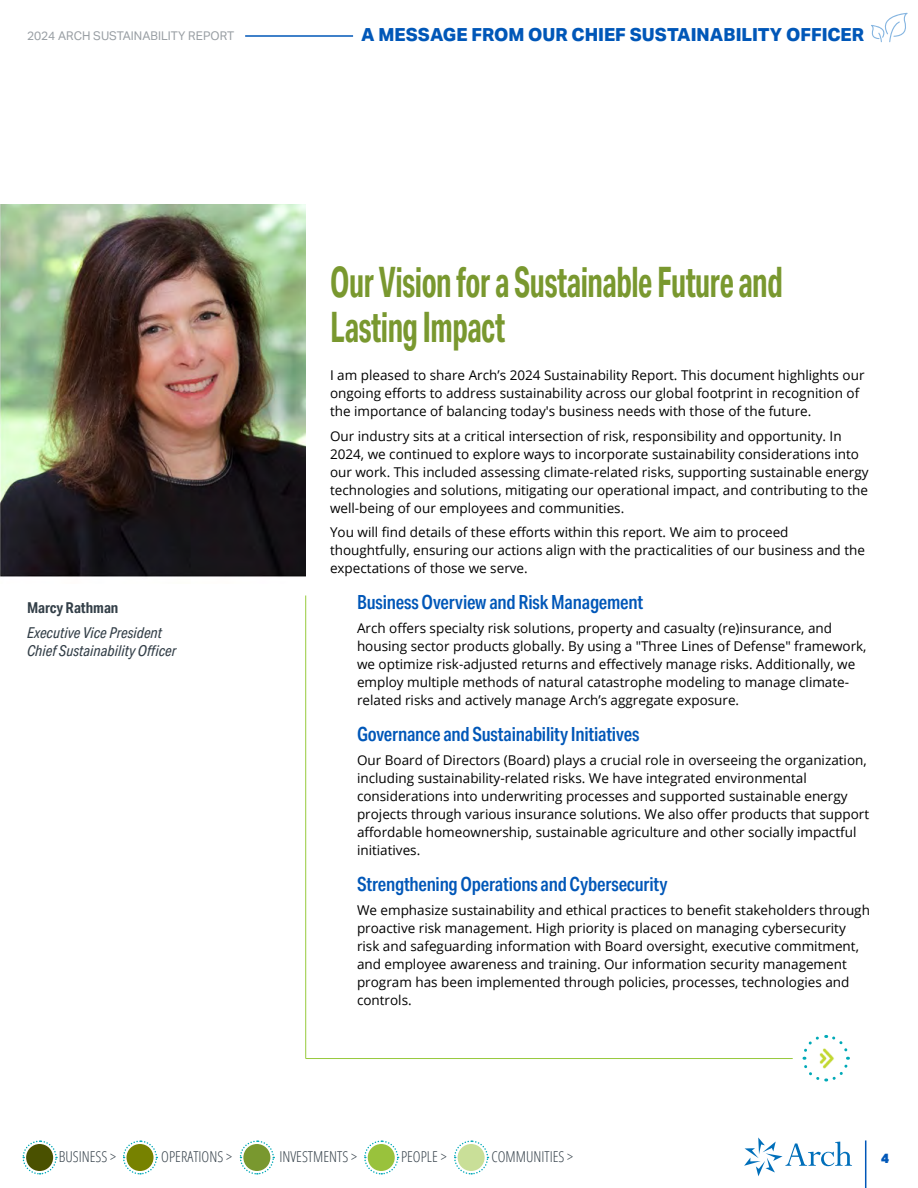
<style>
.page{position:relative;width:918px;height:1188px;background:#fff}
.page>*{position:absolute;margin:0;border:0;box-sizing:border-box;transform-origin:0 0}
.t1{font:700 42px/45px "Aktiv Grotesk Cd";letter-spacing:-.015em;color:#79982f;scale:.74 1}
.t2{font:600 19.5px "Aktiv Grotesk Cd";letter-spacing:-.01em;color:#0057b8;scale:.95 1}
.t3{font:800 18px "Aktiv Grotesk";color:#0057b8}
.t4{font:300 condensed 15px "Open Sans";color:#333f48}
.t5{font:italic 15px/18px "Aktiv Grotesk Cd";color:#333f48}
.t6{font:700 15px "Aktiv Grotesk Cd";color:#333f48}
.t7{font:13.5px/18px "Open Sans";color:#000}
.t8{font:900 13.5px "Aktiv Grotesk";color:#0057b8}
.t9{font:12px "Aktiv Grotesk";color:#999fa4}
</style>
<div class="page">
<svg style="left:871px;top:13px;width:37px;height:29px"></svg>
<svg style="left:744px;top:1137px;width:108px;height:39px"></svg>
<hr style="left:865px;top:1140px;width:1px;height:48px;background:#0057b8">
<svg style="left:22px;top:1140px;width:36px;height:35px"></svg>
<svg style="left:123px;top:1140px;width:35px;height:35px"></svg>
<svg style="left:239px;top:1140px;width:36px;height:35px"></svg>
<svg style="left:364px;top:1140px;width:35px;height:35px"></svg>
<svg style="left:454px;top:1140px;width:35px;height:35px"></svg>
<img style="left:0;top:204px;width:306px;height:373px">
<hr style="left:245px;top:35px;width:108px;height:2px;background:#0057b8">
<svg style="left:802px;top:1035px;width:48px;height:47px"></svg>
<img style="left:809px;top:1041px;width:34px;height:34px;border-radius:17px">
<hr style="left:305px;top:596px;width:1px;height:463px;background:#98ca3c">
<hr style="left:306px;top:1058px;width:487px;height:1px;background:#98ca3c">
<p class="t9" style="left:27px;top:29px;width:209px">2024 ARCH SUSTAINABILITY REPORT</p>
<h3 class="t3" style="left:361px;top:25px;width:505px">A MESSAGE FROM OUR CHIEF SUSTAINABILITY OFFICER</h3>
<p class="t6" style="left:27px;top:599px;width:93px">Marcy Rathman</p>
<p class="t5" style="left:27px;top:624px;width:151px">Executive Vice President<br>Chief Sustainability Officer</p>
<h1 class="t1" style="left:330px;top:260px;width:613px">Our Vision for a Sustainable Future and<br>Lasting Impact</h1>
<p class="t7" style="left:330px;top:366px;width:536px">I am pleased to share Arch’s 2024 Sustainability Report. This document highlights our ongoing efforts to address sustainability across our global footprint in recognition of the importance of balancing today's business needs with those of the future.</p>
<p class="t7" style="left:330px;top:426px;width:540px">Our industry sits at a critical intersection of risk, responsibility and opportunity. In 2024, we continued to explore ways to incorporate sustainability considerations into our work. This included assessing climate-related risks, supporting sustainable energy technologies and solutions, mitigating our operational impact, and contributing to the well-being of our employees and communities.</p>
<p class="t7" style="left:330px;top:523px;width:537px">You will find details of these efforts within this report. We aim to proceed thoughtfully, ensuring our actions align with the practicalities of our business and the expectations of those we serve.</p>
<h2 class="t2" style="left:357px;top:591px;width:303px">Business Overview and Risk Management</h2>
<p class="t7" style="left:357px;top:619px;width:511px">Arch offers specialty risk solutions, property and casualty (re)insurance, and housing sector products globally. By using a "Three Lines of Defense" framework, we optimize risk-adjusted returns and effectively manage risks. Additionally, we employ multiple methods of natural catastrophe modeling to manage climate&shy;related risks and actively manage Arch’s aggregate exposure.</p>
<h2 class="t2" style="left:357px;top:723px;width:299px">Governance and Sustainability Initiatives</h2>
<p class="t7" style="left:357px;top:751px;width:514px">Our Board of Directors (Board) plays a crucial role in overseeing the organization, including sustainability-related risks. We have integrated environmental considerations into underwriting processes and supported sustainable energy projects through various insurance solutions. We also offer products that support affordable homeownership, sustainable agriculture and other socially impactful initiatives.</p>
<h2 class="t2" style="left:357px;top:873px;width:328px">Strengthening Operations and Cybersecurity</h2>
<p class="t7" style="left:357px;top:901px;width:515px">We emphasize sustainability and ethical practices to benefit stakeholders through proactive risk management. High priority is placed on managing cybersecurity risk and safeguarding information with Board oversight, executive commitment, and employee awareness and training. Our information security management program has been implemented through policies, processes, technologies and controls.</p>
<p class="t4" style="left:59px;top:1147px;width:59px">BUSINESS &gt;</p>
<p class="t4" style="left:161px;top:1147px;width:72px">OPERATIONS &gt;</p>
<p class="t4" style="left:279px;top:1147px;width:79px">INVESTMENTS &gt;</p>
<p class="t4" style="left:401px;top:1147px;width:47px">PEOPLE &gt;</p>
<p class="t4" style="left:492px;top:1147px;width:83px">COMMUNITIES &gt;</p>
<p class="t8" style="left:881px;top:1150px;width:9px">4</p>
</div>
